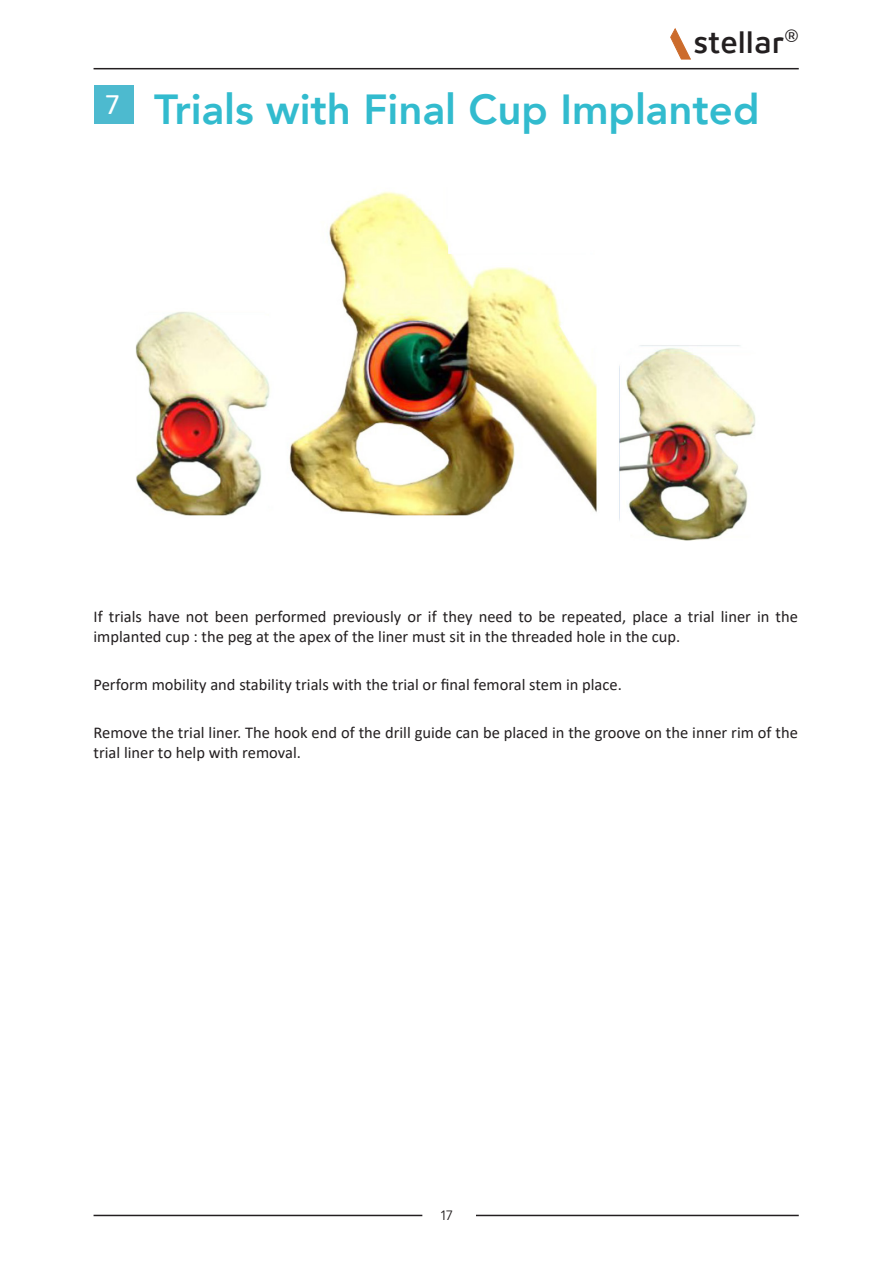
<style>
.page{position:relative;width:893px;height:1263px;background:#fff}
.page>*{position:absolute;margin:0;border:0;box-sizing:border-box;transform-origin:0 0}
.Titre_Surgical_Technique{font:800 42px "Avenir";color:#32bbce}
.t1{font:500 31.5px "XXII Aven";color:#231f20}
.t2{font:30px "Calibri";color:#fff}
.t3{font:16.5px/19.8px "Calibri";color:#231f20}
.t4{font:13.5px "Avenir";color:#231f20}
</style>
<div class="page">
<hr style="left:94px;top:1215px;width:328px;height:1px;background:#231f20">
<hr style="left:476px;top:1215px;width:323px;height:1px;background:#231f20">
<hr style="left:94px;top:68px;width:705px;height:1px;background:#231f20">
<svg style="left:670px;top:28px;width:21px;height:32px"></svg>
<div style="left:94px;top:85px;width:39px;height:39px;background:#4dbacf"></div>
<img style="left:135px;top:191px;width:621px;height:350px">
<p class="t2" style="left:105px;top:83px;width:17px">7</p>
<h2 class="t1" style="left:693px;top:24px;width:107px">stellar<sup>®</sup></h2>
<p class="Titre_Surgical_Technique" style="left:154px;top:76px;width:607px">Trials with Final Cup Implanted</p>
<p class="t3" style="left:94px;top:606px;width:706px">If trials have not been performed previously or if they need to be repeated, place a trial liner in the implanted cup : the peg at the apex of the liner must sit in the threaded hole in the cup.</p>
<p class="t3" style="left:94px;top:674px;width:530px">Perform mobility and stability trials with the trial or final femoral stem in place.</p>
<p class="t3" style="left:94px;top:722px;width:706px">Remove the trial liner. The hook end of the drill guide can be placed in the groove on the inner rim of the trial liner to help with removal.</p>
<p class="t4" style="left:440px;top:1207px;width:15px">17</p>
</div>
